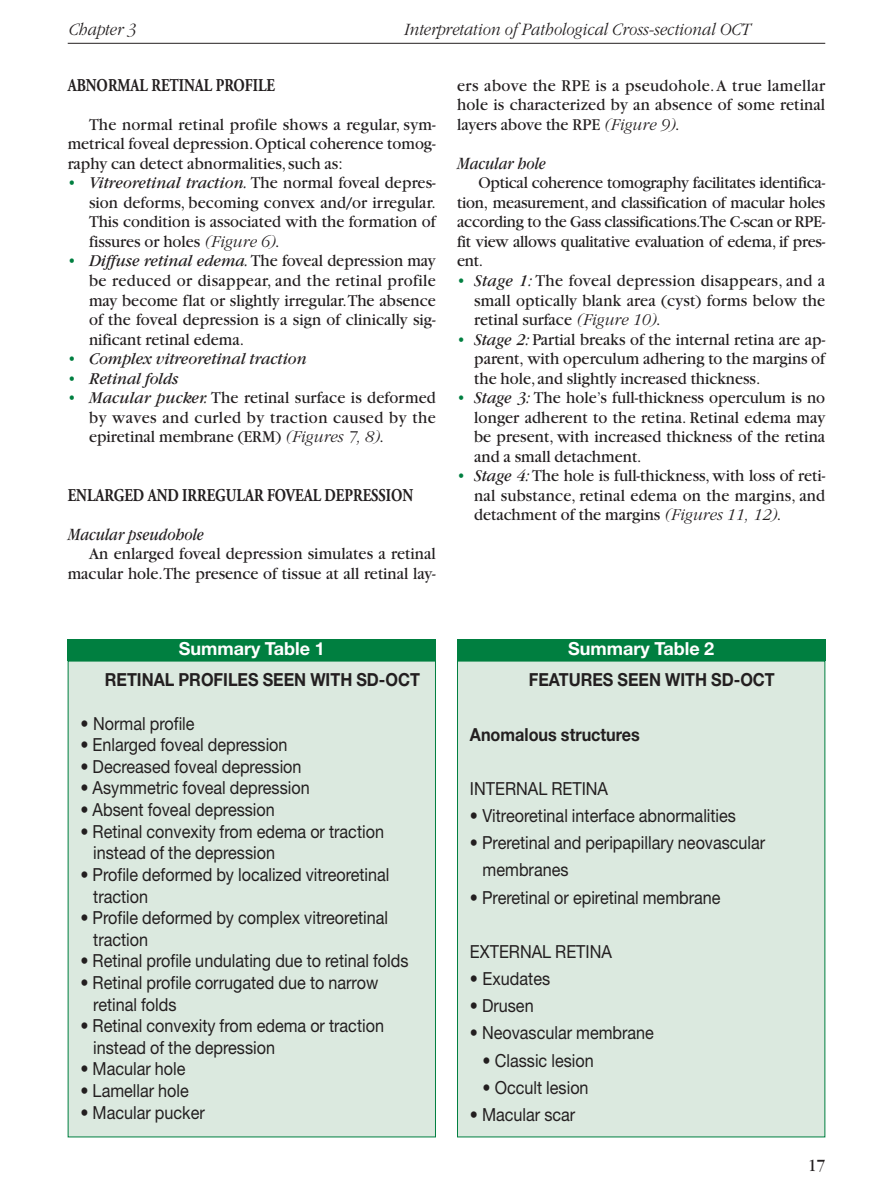
<style>
.page{position:relative;width:893px;height:1181px;background:#fff}
.page>*{position:absolute;margin:0;border:0;box-sizing:border-box;transform-origin:0 0}
.t1{font:18px/21.6px "Helvetica Neue";color:#231f20;scale:.9 1}
.t2{font:700 18px "Helvetica Neue";color:#231f20;scale:.9 1}
.t3{font:700 18px "Adobe Garamond";color:#231f20;scale:.8 1}
.t4{font:italic 300 18px "Garamond";color:#231f20;scale:.9 1}
.t5{font:italic 18px "Garamond";color:#231f20;scale:.85 1}
.t6{font:700 18px "Helvetica Neue";color:#fff}
.t7{font:18px "Garamond";color:#231f20;scale:.9 1}
.t8{font:17.25px/19.5px "Garamond";color:#231f20;text-align:justify;scale:.95 1}
.t9{font:italic 17.25px "Garamond";color:#231f20;scale:.95 1}
.s1{color:#007f40}
.s2{font-style:italic}
.s3{font-weight:300;font-style:italic}
.s4{font-style:normal;color:#007f40}
</style>
<div class="page">
<hr style="left:68px;top:43px;width:757px;height:1px;background:#231f20">
<div style="left:68px;top:661px;width:367px;height:475px;background:#dbe9df"></div>
<div style="left:68px;top:639px;width:367px;height:21px;background:#007f40"></div>
<div style="left:457px;top:661px;width:367px;height:475px;background:#dbe9df"></div>
<div style="left:457px;top:639px;width:368px;height:21px;background:#007f40"></div>
<p class="t4" style="left:68px;top:22px;width:76px">Chapter 3</p>
<p class="t4" style="left:403px;top:22px;width:386px">Interpretation of Pathological Cross-sectional OCT</p>
<p class="t3" style="left:68px;top:78px;width:261px">ABNORMAL RETINAL PROFILE</p>
<p class="t8" style="left:68px;top:116px;width:389px;text-indent:21px">The normal retinal profile shows a regular, sym&shy;metrical foveal depression.Optical coherence tomog&shy;raphy can detect abnormalities,such as:</p>
<p class="t8" style="left:89px;top:175px;width:366px;text-indent:-21px"><span class="s1">•</span> <span class="s2">Vitreoretinal traction.</span> The normal foveal depres&shy;sion deforms, becoming convex and/or irregular.<br>This condition is associated with the formation of fissures or holes <span class="s3">(Figure 6)</span>.</p>
<p class="t8" style="left:89px;top:253px;width:366px;text-indent:-21px"><span class="s1">•</span> <span class="s2">Diffuse retinal edema.</span>The foveal depression may be reduced or disappear, and the retinal profile may become flat or slightly irregular.The absence of the foveal depression is a sign of clinically sig&shy;nificant retinal edema.</p>
<p class="t9" style="left:68px;top:353px;width:253px"><span class="s4">•</span> Complex vitreoretinal traction</p>
<p class="t9" style="left:68px;top:372px;width:118px"><span class="s4">•</span> Retinal folds</p>
<p class="t8" style="left:89px;top:389px;width:366px;text-indent:-21px"><span class="s1">•</span> <span class="s2">Macular pucker.</span> The retinal surface is deformed by waves and curled by traction caused by the epiretinal membrane (ERM) <span class="s3">(Figures 7, 8)</span>.</p>
<p class="t8" style="left:457px;top:77px;width:389px">ers above the RPE is a pseudohole.A true lamellar hole is characterized by an absence of some retinal layers above the RPE <span class="s3">(Figure 9)</span>.</p>
<p class="t5" style="left:457px;top:157px;width:106px">Macular hole</p>
<p class="t8" style="left:457px;top:175px;width:389px;text-indent:21px">Optical coherence tomography facilitates identifica&shy;tion, measurement, and classification of macular holes according to the Gass classifications.The C-scan or RPE&shy;fit view allows qualitative evaluation of edema, if pres&shy;ent.</p>
<p class="t8" style="left:474px;top:272px;width:371px;text-indent:-17px"><span class="s1">•</span> <span class="s2">Stage 1:</span> The foveal depression disappears, and a small optically blank area (cyst) forms below the retinal surface <span class="s3">(Figure 10)</span>.</p>
<p class="t8" style="left:474px;top:331px;width:371px;text-indent:-17px"><span class="s1">•</span> <span class="s2">Stage 2:</span> Partial breaks of the internal retina are ap&shy;parent, with operculum adhering to the margins of the hole,and slightly increased thickness.</p>
<p class="t8" style="left:474px;top:389px;width:371px;text-indent:-17px"><span class="s1">•</span> <span class="s2">Stage 3:</span> The hole’s full-thickness operculum is no longer adherent to the retina. Retinal edema may be present, with increased thickness of the retina and a small detachment.</p>
<p class="t8" style="left:474px;top:467px;width:371px;text-indent:-17px"><span class="s1">•</span> <span class="s2">Stage 4:</span> The hole is full-thickness, with loss of reti&shy;nal substance, retinal edema on the margins, and detachment of the margins <span class="s3">(Figures 11, 12)</span>.</p>
<p class="t3" style="left:68px;top:487px;width:433px">ENLARGED AND IRREGULAR FOVEAL DEPRESSION</p>
<p class="t5" style="left:68px;top:528px;width:162px">Macular pseudohole</p>
<p class="t8" style="left:68px;top:545px;width:389px;text-align:right">An enlarged foveal depression simulates a retinal macular hole.The presence of tissue at all retinal lay-</p>
<p class="t6" style="left:179px;top:642px;width:147px">Summary Table 1</p>
<p class="t2" style="left:105px;top:673px;width:351px">RETINAL PROFILES SEEN WITH SD-OCT</p>
<p class="t1" style="left:80px;top:714px;width:128px">• Normal profile</p>
<p class="t1" style="left:80px;top:735px;width:231px">• Enlarged foveal depression</p>
<p class="t1" style="left:80px;top:757px;width:247px">• Decreased foveal depression</p>
<p class="t1" style="left:80px;top:778px;width:256px">• Asymmetric foveal depression</p>
<p class="t1" style="left:80px;top:800px;width:217px">• Absent foveal depression</p>
<p class="t1" style="left:93px;top:822px;width:324px;text-indent:-13px">• Retinal convexity from edema or traction instead of the depression</p>
<p class="t1" style="left:93px;top:865px;width:330px;text-indent:-13px">• Profile deformed by localized vitreoretinal traction</p>
<p class="t1" style="left:93px;top:908px;width:329px;text-indent:-13px">• Profile deformed by complex vitreoretinal traction</p>
<p class="t1" style="left:80px;top:951px;width:366px">• Retinal profile undulating due to retinal folds</p>
<p class="t1" style="left:93px;top:973px;width:318px;text-indent:-13px">• Retinal profile corrugated due to narrow retinal folds</p>
<p class="t1" style="left:93px;top:1016px;width:324px;text-indent:-13px">• Retinal convexity from edema or traction instead of the depression</p>
<p class="t1" style="left:80px;top:1059px;width:118px">• Macular hole</p>
<p class="t1" style="left:80px;top:1081px;width:122px">• Lamellar hole</p>
<p class="t1" style="left:80px;top:1102px;width:139px">• Macular pucker</p>
<p class="t6" style="left:568px;top:642px;width:147px">Summary Table 2</p>
<p class="t2" style="left:528px;top:673px;width:275px">FEATURES SEEN WITH SD-OCT</p>
<p class="t2" style="left:469px;top:727px;width:190px">Anomalous structures</p>
<p class="t1" style="left:469px;top:779px;width:155px">INTERNAL RETINA</p>
<p class="t1" style="left:469px;top:806px;width:297px">• Vitreoretinal interface abnormalities</p>
<p class="t1" style="left:482px;top:830px;width:315px;line-height:27.2px;text-indent:-13px">• Preretinal and peripapillary neovascular membranes</p>
<p class="t1" style="left:469px;top:887px;width:280px">• Preretinal or epiretinal membrane</p>
<p class="t1" style="left:469px;top:942px;width:159px">EXTERNAL RETINA</p>
<p class="t1" style="left:469px;top:969px;width:91px">• Exudates</p>
<p class="t1" style="left:469px;top:996px;width:72px">• Drusen</p>
<p class="t1" style="left:469px;top:1023px;width:206px">• Neovascular membrane</p>
<p class="t1" style="left:482px;top:1050px;width:125px">• Classic lesion</p>
<p class="t1" style="left:482px;top:1077px;width:119px">• Occult lesion</p>
<p class="t1" style="left:469px;top:1105px;width:118px">• Macular scar</p>
<p class="t7" style="left:807px;top:1158px;width:21px">17</p>
</div>
